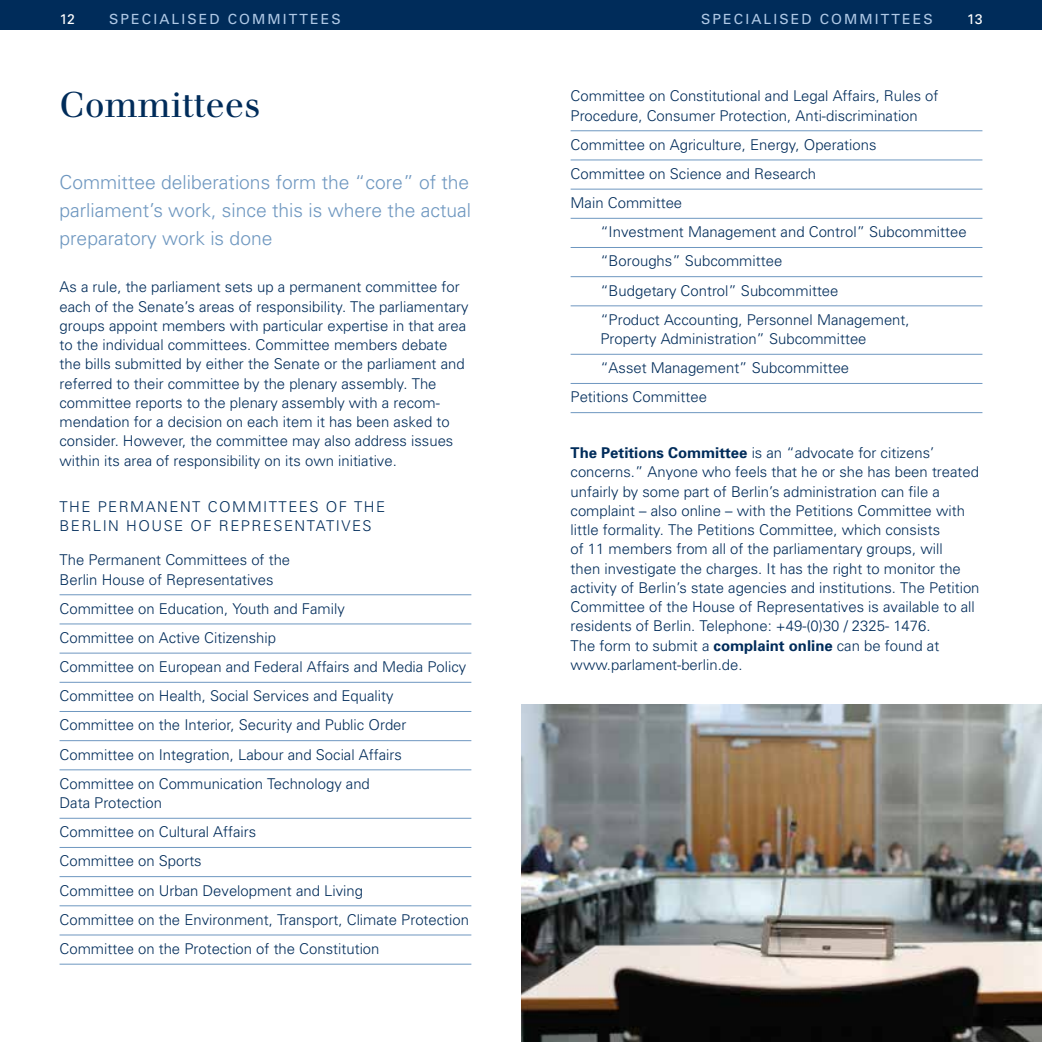
<style>
.page{position:relative;width:1042px;height:1042px;background:#fff}
.page>*{position:absolute;margin:0;border:0;box-sizing:border-box;transform-origin:0 0}
.t1{font:35px "Walbaum";color:#002c5a}
.t2{font:300 19.25px/28px "Univers";color:#6e97c0;text-align:justify}
.t3{font:300 14.88px/19.2px "Univers";color:#002c5a}
.t4{font:300 14.88px/19.2px "Univers";letter-spacing:.1em;color:#002c5a}
.t5{font:14px "Univers";letter-spacing:.15em;color:#b0c9e6}
.t6{font:14px "Univers";color:#fff}
.s1{font-weight:700}
</style>
<div class="page">
<div style="left:521px;top:0;width:521px;height:30px;background:#002c5a"></div>
<img style="left:521px;top:704px;width:521px;height:338px">
<hr style="left:570px;top:130px;width:412px;height:1px;background:#6e97c0">
<hr style="left:570px;top:160px;width:412px;height:1px;background:#6e97c0">
<hr style="left:570px;top:189px;width:412px;height:1px;background:#6e97c0">
<hr style="left:570px;top:218px;width:412px;height:1px;background:#6e97c0">
<hr style="left:570px;top:247px;width:412px;height:1px;background:#6e97c0">
<hr style="left:570px;top:276px;width:412px;height:1px;background:#6e97c0">
<hr style="left:570px;top:305px;width:412px;height:1px;background:#6e97c0">
<hr style="left:570px;top:354px;width:412px;height:1px;background:#6e97c0">
<hr style="left:570px;top:383px;width:412px;height:1px;background:#6e97c0">
<hr style="left:570px;top:412px;width:412px;height:1px;background:#6e97c0">
<div style="left:0;top:0;width:521px;height:30px;background:#002c5a"></div>
<hr style="left:60px;top:594px;width:411px;height:1px;background:#6e97c0">
<hr style="left:60px;top:623px;width:411px;height:1px;background:#6e97c0">
<hr style="left:60px;top:653px;width:411px;height:1px;background:#6e97c0">
<hr style="left:60px;top:682px;width:411px;height:1px;background:#6e97c0">
<hr style="left:60px;top:711px;width:411px;height:1px;background:#6e97c0">
<hr style="left:60px;top:740px;width:411px;height:1px;background:#6e97c0">
<hr style="left:60px;top:769px;width:411px;height:1px;background:#6e97c0">
<hr style="left:60px;top:818px;width:411px;height:1px;background:#6e97c0">
<hr style="left:60px;top:847px;width:411px;height:1px;background:#6e97c0">
<hr style="left:60px;top:876px;width:411px;height:1px;background:#6e97c0">
<hr style="left:60px;top:905px;width:411px;height:1px;background:#6e97c0">
<hr style="left:60px;top:934px;width:411px;height:1px;background:#6e97c0">
<hr style="left:60px;top:964px;width:411px;height:1px;background:#6e97c0">
<p class="t6" style="left:60px;top:10px;width:17px">12</p>
<p class="t5" style="left:109px;top:10px;width:233px">SPECIALISED COMMITTEES</p>
<h1 class="t1" style="left:60px;top:83px;width:202px">Committees</h1>
<p class="t2" style="left:60px;top:168px;width:413px">Committee deliberations form the “core” of the parliament’s work, since this is where the actual preparatory work is done</p>
<p class="t3" style="left:60px;top:277px;width:410px">As a rule, the parliament sets up a permanent committee for each of the Senate’s areas of responsibility. The parliamentary groups appoint members with particular expertise in that area to the individual committees. Committee members debate the bills submitted by either the Senate or the parliament and referred to their committee by the plenary assembly. The committee reports to the plenary assembly with a recom&shy;mendation for a decision on each item it has been asked to consider. However, the committee may also address issues within its area of responsibility on its own initiative.</p>
<p class="t4" style="left:60px;top:496px;width:327px">THE PERMANENT COMMITTEES OF THE<br>BERLIN HOUSE OF REPRESENTATIVES</p>
<p class="t3" style="left:60px;top:550px;width:232px">The Permanent Committees of the<br>Berlin House of Representatives</p>
<p class="t3" style="left:60px;top:593px;width:408px;line-height:29.2px">Committee on Education, Youth and Family<br>Committee on Active Citizenship<br>Committee on European and Federal Affairs and Media Policy Committee on Health, Social Services and Equality Committee on the Interior, Security and Public Order Committee on Integration, Labour and Social Affairs Committee on Communication Technology and</p>
<p class="t3" style="left:60px;top:788px;width:411px;line-height:29.2px">Data Protection<br>Committee on Cultural Affairs<br>Committee on Sports<br>Committee on Urban Development and Living<br>Committee on the Environment, Transport, Climate Protection Committee on the Protection of the Constitution</p>
<p class="t5" style="left:701px;top:10px;width:233px">SPECIALISED COMMITTEES</p>
<p class="t6" style="left:967px;top:10px;width:17px">13</p>
<p class="t3" style="left:570px;top:86px;width:369px">Committee on Constitutional and Legal Affairs, Rules of<br>Procedure, Consumer Protection, Anti-discrimination</p>
<p class="t3" style="left:570px;top:129px;width:307px;line-height:29.2px">Committee on Agriculture, Energy, Operations<br>Committee on Science and Research<br>Main Committee</p>
<p class="t3" style="left:600px;top:217px;width:368px;line-height:29.2px">“Investment Management and Control” Subcommittee “Boroughs” Subcommittee<br>“Budgetary Control” Subcommittee<br>“Product Accounting, Personnel Management,</p>
<p class="t3" style="left:600px;top:329px;width:268px">Property Administration” Subcommittee</p>
<p class="t3" style="left:600px;top:358px;width:250px">“Asset Management” Subcommittee</p>
<p class="t3" style="left:570px;top:387px;width:138px">Petitions Committee</p>
<p class="t3" style="left:570px;top:443px;width:410px"><span class="s1">The Petitions Committee</span> is an “advocate for citizens’ concerns.” Anyone who feels that he or she has been treated unfairly by some part of Berlin’s administration can file a complaint – also online – with the Petitions Committee with little formality. The Petitions Committee, which consists<br>of 11 members from all of the parliamentary groups, will<br>then investigate the charges. It has the right to monitor the activity of Berlin’s state agencies and institutions. The Petition Committee of the House of Representatives is available to all residents of Berlin. Telephone: +49-(0)30 / 2325- 1476.<br>The form to submit a <span class="s1">complaint online</span> can be found at www.parlament-berlin.de.</p>
</div>
